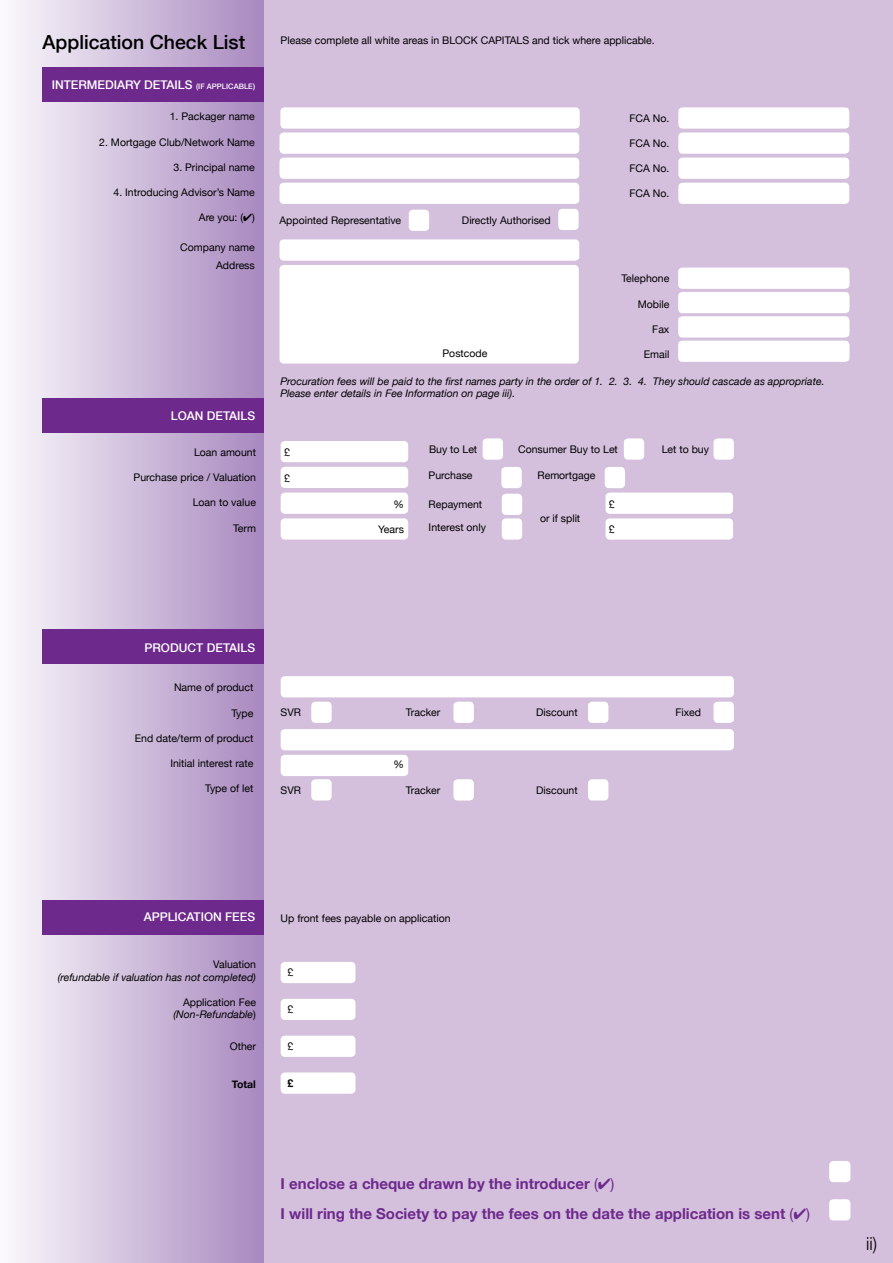
<style>
.page{position:relative;width:893px;height:1263px;background:#fff}
.page>*{position:absolute;margin:0;border:0;box-sizing:border-box;transform-origin:0 0}
.t1{font:500 19.5px "Helvetica Neue";color:#000}
.t2{font:300 18px "Helvetica Neue";color:#000}
.t3{font:700 15px/30px "Helvetica Neue";color:#6e298d}
.t4{font:500 12px "Helvetica Neue";color:#fff}
.t5{font:10.5px/23px "Helvetica Neue";color:#000;text-align:right}
.t6{font:italic 10.5px/12px "Helvetica Neue";color:#000}
.t7{font:700 10.5px "Helvetica Neue";color:#000}
.s1{font-size:7.5px}
.s2{font-style:italic}
.s3{font-weight:400}
</style>
<div class="page">
<div style="left:264px;top:0;width:629px;height:1263px;background:#d4bfdd"></div>
<div style="left:0;top:0;width:264px;height:1263px;background:linear-gradient(to right,#fbf9fc,#a889bf)"></div>
<div style="left:43px;top:67px;width:221px;height:34px;background:#6e298d"></div>
<div style="left:43px;top:398px;width:221px;height:34px;background:#6e298d"></div>
<div style="left:501px;top:467px;width:21px;height:21px;background:#fff;border-radius:4px"></div>
<div style="left:483px;top:438px;width:20px;height:22px;background:#fff;border-radius:4px"></div>
<div style="left:502px;top:494px;width:20px;height:21px;background:#fff;border-radius:4px"></div>
<div style="left:502px;top:518px;width:20px;height:22px;background:#fff;border-radius:4px"></div>
<div style="left:605px;top:467px;width:20px;height:21px;background:#fff;border-radius:4px"></div>
<div style="left:624px;top:438px;width:20px;height:22px;background:#fff;border-radius:4px"></div>
<div style="left:713px;top:438px;width:21px;height:22px;background:#fff;border-radius:4px"></div>
<div style="left:281px;top:441px;width:127px;height:21px;background:#fff;border-radius:4px"></div>
<div style="left:281px;top:467px;width:127px;height:21px;background:#fff;border-radius:4px"></div>
<div style="left:281px;top:493px;width:127px;height:21px;background:#fff;border-radius:4px"></div>
<div style="left:605px;top:493px;width:128px;height:21px;background:#fff;border-radius:4px"></div>
<div style="left:281px;top:518px;width:127px;height:22px;background:#fff;border-radius:4px"></div>
<div style="left:605px;top:518px;width:128px;height:22px;background:#fff;border-radius:4px"></div>
<div style="left:311px;top:702px;width:21px;height:21px;background:#fff;border-radius:4px"></div>
<div style="left:311px;top:779px;width:21px;height:21px;background:#fff;border-radius:4px"></div>
<div style="left:453px;top:702px;width:21px;height:21px;background:#fff;border-radius:4px"></div>
<div style="left:453px;top:779px;width:21px;height:21px;background:#fff;border-radius:4px"></div>
<div style="left:588px;top:702px;width:20px;height:21px;background:#fff;border-radius:4px"></div>
<div style="left:588px;top:779px;width:20px;height:21px;background:#fff;border-radius:4px"></div>
<div style="left:713px;top:702px;width:21px;height:21px;background:#fff;border-radius:4px"></div>
<div style="left:281px;top:676px;width:453px;height:21px;background:#fff;border-radius:4px"></div>
<div style="left:281px;top:729px;width:453px;height:21px;background:#fff;border-radius:4px"></div>
<div style="left:281px;top:755px;width:127px;height:21px;background:#fff;border-radius:4px"></div>
<div style="left:43px;top:630px;width:221px;height:34px;background:#6e298d"></div>
<div style="left:43px;top:900px;width:221px;height:34px;background:#6e298d"></div>
<div style="left:281px;top:962px;width:74px;height:21px;background:#fff;border-radius:4px"></div>
<div style="left:281px;top:999px;width:74px;height:21px;background:#fff;border-radius:4px"></div>
<div style="left:281px;top:1035px;width:74px;height:22px;background:#fff;border-radius:4px"></div>
<div style="left:281px;top:1072px;width:74px;height:22px;background:#fff;border-radius:4px"></div>
<div style="left:829px;top:1161px;width:21px;height:21px;background:#fff;border-radius:4px"></div>
<div style="left:829px;top:1199px;width:21px;height:21px;background:#fff;border-radius:4px"></div>
<div style="left:409px;top:210px;width:20px;height:21px;background:#fff;border-radius:4px"></div>
<div style="left:558px;top:209px;width:21px;height:21px;background:#fff;border-radius:4px"></div>
<div style="left:280px;top:107px;width:300px;height:22px;background:#fff;border-radius:4px"></div>
<div style="left:678px;top:107px;width:171px;height:22px;background:#fff;border-radius:4px"></div>
<div style="left:279px;top:265px;width:300px;height:99px;background:#fff;border-radius:4px"></div>
<div style="left:678px;top:341px;width:171px;height:21px;background:#fff;border-radius:4px"></div>
<div style="left:678px;top:316px;width:171px;height:21px;background:#fff;border-radius:4px"></div>
<div style="left:678px;top:292px;width:171px;height:21px;background:#fff;border-radius:4px"></div>
<div style="left:678px;top:268px;width:171px;height:21px;background:#fff;border-radius:4px"></div>
<div style="left:279px;top:239px;width:300px;height:22px;background:#fff;border-radius:4px"></div>
<div style="left:279px;top:183px;width:300px;height:21px;background:#fff;border-radius:4px"></div>
<div style="left:279px;top:158px;width:300px;height:21px;background:#fff;border-radius:4px"></div>
<div style="left:279px;top:132px;width:300px;height:22px;background:#fff;border-radius:4px"></div>
<div style="left:678px;top:183px;width:171px;height:21px;background:#fff;border-radius:4px"></div>
<div style="left:678px;top:158px;width:171px;height:21px;background:#fff;border-radius:4px"></div>
<div style="left:678px;top:132px;width:171px;height:22px;background:#fff;border-radius:4px"></div>
<h1 class="t1" style="left:43px;top:27px;width:204px">Application Check List</h1>
<p class="t4" style="left:52px;top:75px;width:205px">INTERMEDIARY DETAILS <span class="s1">(IF APPLICABLE)</span></p>
<p class="t5" style="left:170px;top:106px;width:86px">1. Packager name</p>
<p class="t5" style="left:99px;top:131px;width:157px">2. Mortgage Club/Network Name</p>
<p class="t5" style="left:173px;top:156px;width:83px">3. Principal name</p>
<p class="t5" style="left:114px;top:181px;width:143px">4. Introducing Advisor’s Name</p>
<p class="t5" style="left:199px;top:207px;width:57px">Are you: (✔)</p>
<p class="t5" style="left:180px;top:238px;width:76px;line-height:18.6px">Company name<br>Address</p>
<p class="t4" style="left:171px;top:406px;width:86px">LOAN DETAILS</p>
<p class="t5" style="left:194px;top:441px;width:63px">Loan amount</p>
<p class="t5" style="left:134px;top:467px;width:124px">Purchase price / Valuation</p>
<p class="t5" style="left:193px;top:492px;width:65px">Loan to value</p>
<p class="t5" style="left:233px;top:517px;width:24px">Term</p>
<p class="t5" style="left:281px;top:29px;width:376px">Please complete all white areas in BLOCK CAPITALS and tick where applicable.</p>
<p class="t5" style="left:279px;top:209px;width:123px">Appointed Representative</p>
<p class="t5" style="left:462px;top:209px;width:90px">Directly Authorised</p>
<p class="t5" style="left:442px;top:343px;width:46px">Postcode</p>
<p class="t5" style="left:630px;top:107px;width:41px">FCA No.</p>
<p class="t5" style="left:630px;top:132px;width:41px">FCA No.</p>
<p class="t5" style="left:630px;top:158px;width:41px">FCA No.</p>
<p class="t5" style="left:630px;top:183px;width:41px">FCA No.</p>
<p class="t5" style="left:621px;top:268px;width:50px">Telephone</p>
<p class="t5" style="left:638px;top:293px;width:33px">Mobile</p>
<p class="t5" style="left:652px;top:318px;width:19px">Fax</p>
<p class="t5" style="left:644px;top:343px;width:27px">Email</p>
<p class="t6" style="left:280px;top:376px;width:546px">Procuration fees will be paid to the first names party in the order of 1. 2. 3. 4. They should cascade as appropriate.<br>Please enter details in Fee Information on page iii).</p>
<p class="t5" style="left:284px;top:442px;width:7px">£</p>
<p class="t5" style="left:284px;top:467px;width:7px">£</p>
<p class="t5" style="left:393px;top:493px;width:12px">%</p>
<p class="t5" style="left:378px;top:518px;width:27px">Years</p>
<p class="t5" style="left:429px;top:438px;width:50px">Buy to Let</p>
<p class="t5" style="left:518px;top:438px;width:101px">Consumer Buy to Let</p>
<p class="t5" style="left:662px;top:438px;width:49px">Let to buy</p>
<p class="t5" style="left:429px;top:465px;width:45px">Purchase</p>
<p class="t5" style="left:429px;top:493px;width:59px;text-align:left">Repayment<br>Interest only</p>
<p class="t5" style="left:537px;top:465px;width:59px">Remortgage</p>
<p class="t5" style="left:540px;top:507px;width:42px">or if split</p>
<p class="t5" style="left:609px;top:493px;width:7px">£</p>
<p class="t5" style="left:609px;top:519px;width:7px">£</p>
<p class="t4" style="left:144px;top:638px;width:112px">PRODUCT DETAILS</p>
<p class="t5" style="left:174px;top:677px;width:81px">Name of product</p>
<p class="t5" style="left:231px;top:702px;width:23px">Type</p>
<p class="t5" style="left:135px;top:727px;width:120px">End date/term of product</p>
<p class="t5" style="left:170px;top:752px;width:85px">Initial interest rate</p>
<p class="t5" style="left:205px;top:778px;width:50px">Type of let</p>
<p class="t5" style="left:281px;top:701px;width:22px">SVR</p>
<p class="t5" style="left:281px;top:779px;width:22px">SVR</p>
<p class="t5" style="left:406px;top:701px;width:36px">Tracker</p>
<p class="t5" style="left:393px;top:753px;width:12px">%</p>
<p class="t5" style="left:406px;top:779px;width:36px">Tracker</p>
<p class="t5" style="left:536px;top:701px;width:43px">Discount</p>
<p class="t5" style="left:536px;top:779px;width:43px">Discount</p>
<p class="t5" style="left:675px;top:701px;width:27px">Fixed</p>
<p class="t4" style="left:144px;top:907px;width:113px">APPLICATION FEES</p>
<p class="t5" style="left:213px;top:953px;width:44px">Valuation</p>
<p class="t6" style="left:58px;top:971px;width:200px">(refundable if valuation has not completed)</p>
<p class="t5" style="left:174px;top:996px;width:84px;line-height:12.6px">Application Fee <span class="s2">(Non-Refundable</span>)</p>
<p class="t5" style="left:230px;top:1035px;width:28px">Other</p>
<p class="t7" style="left:232px;top:1076px;width:26px">Total</p>
<p class="t5" style="left:281px;top:907px;width:171px">Up front fees payable on application</p>
<p class="t5" style="left:287px;top:961px;width:7px">£</p>
<p class="t5" style="left:287px;top:998px;width:7px">£</p>
<p class="t5" style="left:287px;top:1035px;width:7px">£</p>
<p class="t7" style="left:287px;top:1074px;width:7px">£</p>
<h3 class="t3" style="left:281px;top:1169px;width:531px">I enclose a cheque drawn by the introducer <span class="s3">(</span>✔<span class="s3">)<br></span>I will ring the Society to pay the fees on the date the application is sent <span class="s3">(</span>✔<span class="s3">)</span></h3>
<h2 class="t2" style="left:866px;top:1229px;width:12px">ii)</h2>
</div>
